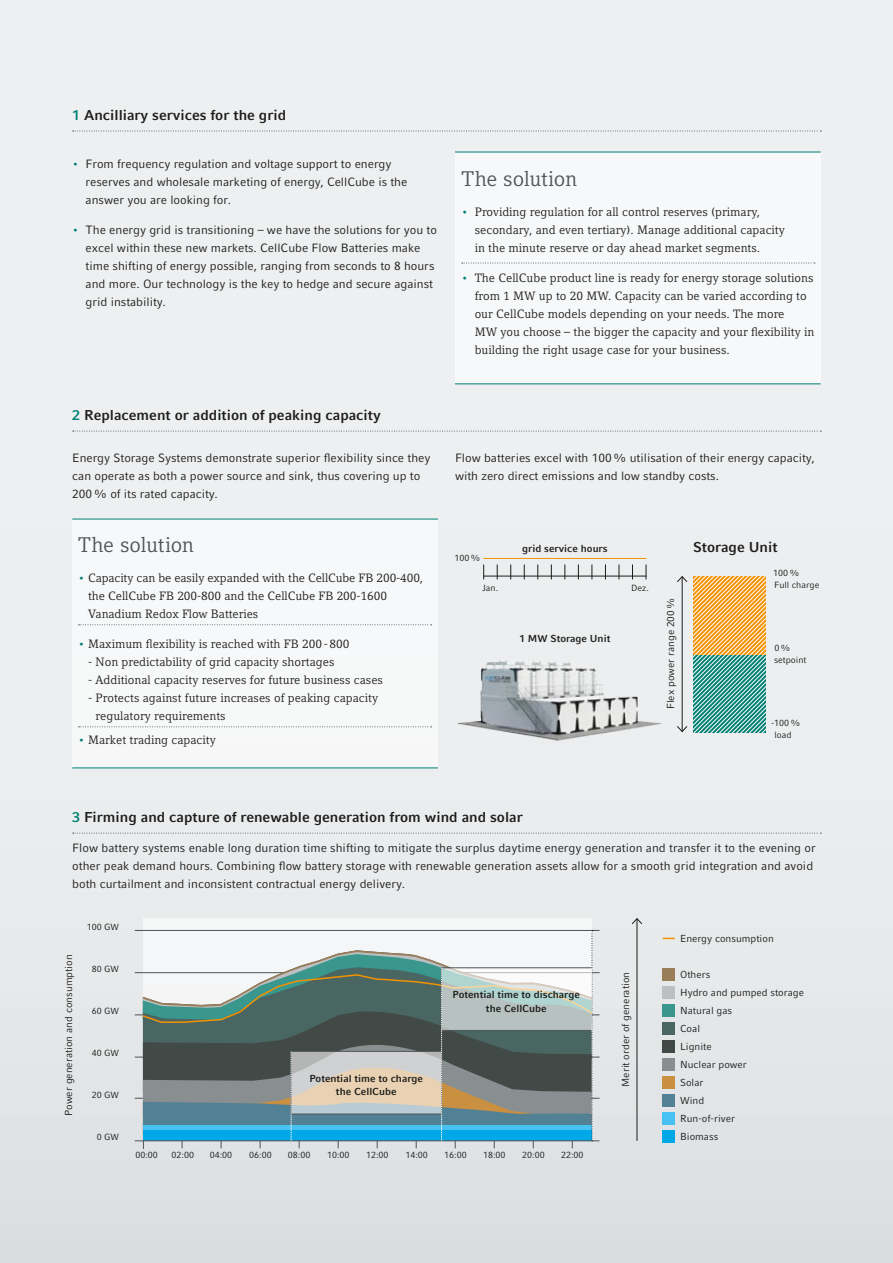
<style>
.page{position:relative;width:893px;height:1263px;background:#fff}
.page>*{position:absolute;margin:0;border:0;box-sizing:border-box;transform-origin:0 0}
.t1{font:21px "Compatil Letter LT Pro";letter-spacing:-.01em;color:#505456}
.t2{font:700 14.25px "Compatil Fact LT Pro";color:#1d1d1b}
.t3{font:12px/18px "Compatil Fact LT Pro";color:#1d1d1b}
.t4{font:12px/18px "Compatil Letter LT Pro";color:#1d1d1b}
.t5{font:10.2px/18px "Compatil Fact LT Pro";color:#1d1d1b}
.t6{font:700 10.2px/13.5px "Compatil Fact LT Pro";color:#1d1d1b;text-align:center}
.t7{font:9px/12px "Compatil Fact LT Pro";color:#1d1d1b}
.s1{color:#008174}
.s2{font-family:"Compatil Letter LT Pro";color:#008174}
</style>
<div class="page">
<div style="left:0;top:0;width:893px;height:1263px;background:linear-gradient(to bottom,#f1f3f3,#e1e4e6)"></div>
<div style="left:455px;top:152px;width:366px;height:232px;background:#f7f8f9"></div>
<hr style="left:455px;top:384px;width:366px;height:1px;background:#008174">
<hr style="left:455px;top:152px;width:366px;height:1px;background:#008174">
<div style="left:72px;top:519px;width:366px;height:249px;background:#f7f8f9"></div>
<hr style="left:72px;top:768px;width:366px;height:1px;background:#008174">
<hr style="left:72px;top:519px;width:366px;height:1px;background:#008174">
<div style="left:0;top:734px;width:12px;height:158px;background:#eaecee"></div>
<div style="left:0;top:978px;width:31px;height:135px;background:#e4e7e8"></div>
<img style="left:443px;top:642px;width:236px;height:113px">
<hr style="left:483px;top:576px;width:163px;height:1px;background:#1d1d1b">
<hr style="left:483px;top:558px;width:163px;height:1px;background:#f39200">
<svg style="left:483px;top:564px;width:1px;height:15px"></svg>
<svg style="left:510px;top:564px;width:1px;height:15px"></svg>
<svg style="left:538px;top:564px;width:1px;height:15px"></svg>
<svg style="left:565px;top:564px;width:1px;height:15px"></svg>
<svg style="left:592px;top:564px;width:1px;height:15px"></svg>
<svg style="left:619px;top:564px;width:1px;height:15px"></svg>
<svg style="left:497px;top:564px;width:1px;height:15px"></svg>
<svg style="left:524px;top:564px;width:1px;height:15px"></svg>
<svg style="left:551px;top:564px;width:1px;height:15px"></svg>
<svg style="left:578px;top:564px;width:1px;height:15px"></svg>
<svg style="left:605px;top:564px;width:1px;height:15px"></svg>
<svg style="left:632px;top:564px;width:1px;height:15px"></svg>
<svg style="left:646px;top:564px;width:1px;height:15px"></svg>
<div style="left:663px;top:968px;width:12px;height:12px;background:#997e59"></div>
<div style="left:663px;top:986px;width:12px;height:12px;background:#bdc0c2"></div>
<div style="left:663px;top:1004px;width:12px;height:12px;background:#3a978d"></div>
<div style="left:663px;top:1022px;width:12px;height:12px;background:#4a6662"></div>
<div style="left:663px;top:1040px;width:12px;height:12px;background:#414a47"></div>
<div style="left:663px;top:1058px;width:12px;height:12px;background:#898e90"></div>
<div style="left:663px;top:1112px;width:12px;height:12px;background:#47c1f1"></div>
<div style="left:663px;top:1130px;width:12px;height:12px;background:#00a8e7"></div>
<svg style="left:663px;top:938px;width:12px;height:1px"></svg>
<hr style="left:637px;top:919px;width:1px;height:222px;background:#1d1d1b">
<svg style="left:631px;top:917px;width:12px;height:8px"></svg>
<div style="left:143px;top:918px;width:448px;height:193px;background:#f5f7f7"></div>
<hr style="left:135px;top:1098px;width:465px;height:1px;background:#505456">
<hr style="left:135px;top:1057px;width:465px;height:1px;background:#505456">
<hr style="left:135px;top:1014px;width:465px;height:1px;background:#505456">
<hr style="left:135px;top:972px;width:465px;height:1px;background:#505456">
<hr style="left:135px;top:930px;width:465px;height:1px;background:#505456">
<hr style="left:135px;top:1140px;width:465px;height:1px;background:#505456">
<svg style="left:676px;top:575px;width:90px;height:158px;background:#afb78d"></svg>
<svg style="left:141px;top:930px;width:453px;height:219px"></svg>
<div style="left:663px;top:1076px;width:12px;height:12px;background:#c99041"></div>
<div style="left:663px;top:1094px;width:12px;height:12px;background:#528196"></div>
<svg style="left:462px;top:263px;width:353px;height:1px"></svg>
<svg style="left:73px;top:131px;width:748px;height:1px"></svg>
<svg style="left:73px;top:833px;width:748px;height:1px"></svg>
<svg style="left:79px;top:624px;width:353px;height:1px"></svg>
<svg style="left:79px;top:726px;width:353px;height:1px"></svg>
<svg style="left:73px;top:431px;width:748px;height:1px"></svg>
<p class="t2" style="left:72px;top:107px;width:215px"><span class="s1">1</span> Ancilliary services for the grid</p>
<p class="t3" style="left:86px;top:155px;width:323px;text-indent:-13px"><span class="s2">•</span> From frequency regulation and voltage support to energy reserves and wholesale marketing of energy, CellCube is the answer you are looking for.</p>
<p class="t3" style="left:86px;top:221px;width:353px;text-indent:-13px"><span class="s2">•</span> The energy grid is transitioning – we have the solutions for you to excel within these new markets. CellCube Flow Batteries make time shifting of energy possible, ranging from seconds to 8 hours and more. Our technology is the key to hedge and secure against grid instability.</p>
<h1 class="t1" style="left:461px;top:167px;width:117px">The solution</h1>
<p class="t4" style="left:475px;top:203px;width:312px;text-indent:-13px"><span class="s1">•</span> Providing regulation for all control reserves (primary, secondary, and even tertiary). Manage additional capacity in the minute reserve or day ahead market segments.</p>
<p class="t4" style="left:475px;top:269px;width:341px;text-indent:-13px"><span class="s1">•</span> The CellCube product line is ready for energy storage solutions from 1 MW up to 20 MW. Capacity can be varied according to our CellCube models depending on your needs. The more<br>MW you choose – the bigger the capacity and your flexibility in building the right usage case for your business.</p>
<p class="t2" style="left:72px;top:407px;width:310px"><span class="s1">2</span> Replacement or addition of peaking capacity</p>
<p class="t3" style="left:72px;top:449px;width:360px">Energy Storage Systems demonstrate superior flexibility since they can operate as both a power source and sink, thus covering up to<br>200% of its rated capacity.</p>
<p class="t3" style="left:455px;top:449px;width:361px">Flow batteries excel with 100% utilisation of their energy capacity, with zero direct emissions and low standby costs.</p>
<h1 class="t1" style="left:78px;top:533px;width:117px">The solution</h1>
<p class="t4" style="left:88px;top:569px;width:337px;text-indent:-10px"><span class="s1">•</span> Capacity can be easily expanded with the CellCube FB 200-400, the CellCube FB 200-800 and the CellCube FB 200-1600<br>Vanadium Redox Flow Batteries</p>
<p class="t4" style="left:78px;top:635px;width:273px"><span class="s1">•</span> Maximum flexibility is reached with FB 200-800</p>
<p class="t4" style="left:88px;top:653px;width:248px">- Non predictability of grid capacity shortages</p>
<p class="t4" style="left:88px;top:671px;width:296px">- Additional capacity reserves for future business cases</p>
<p class="t4" style="left:96px;top:689px;width:284px;text-indent:-8px">- Protects against future increases of peaking capacity regulatory requirements</p>
<p class="t4" style="left:78px;top:731px;width:139px"><span class="s1">•</span> Market trading capacity</p>
<p class="t6" style="left:522px;top:542px;width:87px">grid service hours</p>
<p class="t2" style="left:693px;top:539px;width:86px">Storage Unit</p>
<p class="t7" style="left:773px;top:567px;width:48px">100%<br>Full charge</p>
<p class="t7" style="left:454px;top:552px;width:28px">100%</p>
<p class="t7" style="left:482px;top:581px;width:17px">Jan.</p>
<p class="t7" style="left:631px;top:581px;width:19px">Dez.</p>
<p class="t6" style="left:519px;top:632px;width:93px">1 MW Storage Unit</p>
<p class="t5" style="left:662px;top:709px;width:113px;rotate:-90deg">Flex power range 200%</p>
<p class="t7" style="left:774px;top:642px;width:34px">0% setpoint</p>
<p class="t7" style="left:774px;top:717px;width:27px;text-indent:-3px">-100% load</p>
<p class="t2" style="left:72px;top:809px;width:452px"><span class="s1">3</span> Firming and capture of renewable generation from wind and solar</p>
<p class="t3" style="left:72px;top:839px;width:745px">Flow battery systems enable long duration time shifting to mitigate the surplus daytime energy generation and transfer it to the evening or other peak demand hours. Combining flow battery storage with renewable generation assets allow for a smooth grid integration and avoid both curtailment and inconsistent contractual energy delivery.</p>
<p class="t5" style="left:60px;top:1116px;width:163px;rotate:-90deg">Power generation and consumption</p>
<p class="t7" style="left:87px;top:921px;width:34px">100 GW</p>
<p class="t7" style="left:92px;top:963px;width:29px">80 GW</p>
<p class="t7" style="left:92px;top:1005px;width:29px">60 GW</p>
<p class="t7" style="left:92px;top:1047px;width:29px">40 GW</p>
<p class="t7" style="left:92px;top:1089px;width:29px">20 GW</p>
<p class="t7" style="left:97px;top:1131px;width:24px">0 GW</p>
<p class="t6" style="left:309px;top:1071px;width:115px">Potential time to charge the CellCube</p>
<p class="t6" style="left:453px;top:988px;width:129px">Potential time to discharge the CellCube</p>
<p class="t7" style="left:135px;top:1149px;width:24px">00:00</p>
<p class="t7" style="left:172px;top:1149px;width:24px">02:00</p>
<p class="t7" style="left:210px;top:1149px;width:24px">04:00</p>
<p class="t7" style="left:249px;top:1149px;width:24px">06:00</p>
<p class="t7" style="left:288px;top:1149px;width:24px">08:00</p>
<p class="t7" style="left:327px;top:1149px;width:24px">10:00</p>
<p class="t7" style="left:366px;top:1149px;width:24px">12:00</p>
<p class="t7" style="left:405px;top:1149px;width:24px">14:00</p>
<p class="t7" style="left:444px;top:1149px;width:24px">16:00</p>
<p class="t7" style="left:483px;top:1149px;width:24px">18:00</p>
<p class="t7" style="left:522px;top:1149px;width:24px">20:00</p>
<p class="t7" style="left:561px;top:1149px;width:24px">22:00</p>
<p class="t5" style="left:617px;top:1087px;width:117px;rotate:-90deg">Merit order of generation</p>
<p class="t5" style="left:680px;top:930px;width:95px">Energy consumption</p>
<p class="t5" style="left:680px;top:966px;width:125px">Others<br>Hydro and pumped storage<br>Natural gas<br>Coal<br>Lignite<br>Nuclear power<br>Solar<br>Wind<br>Run-of-river<br>Biomass</p>
</div>
